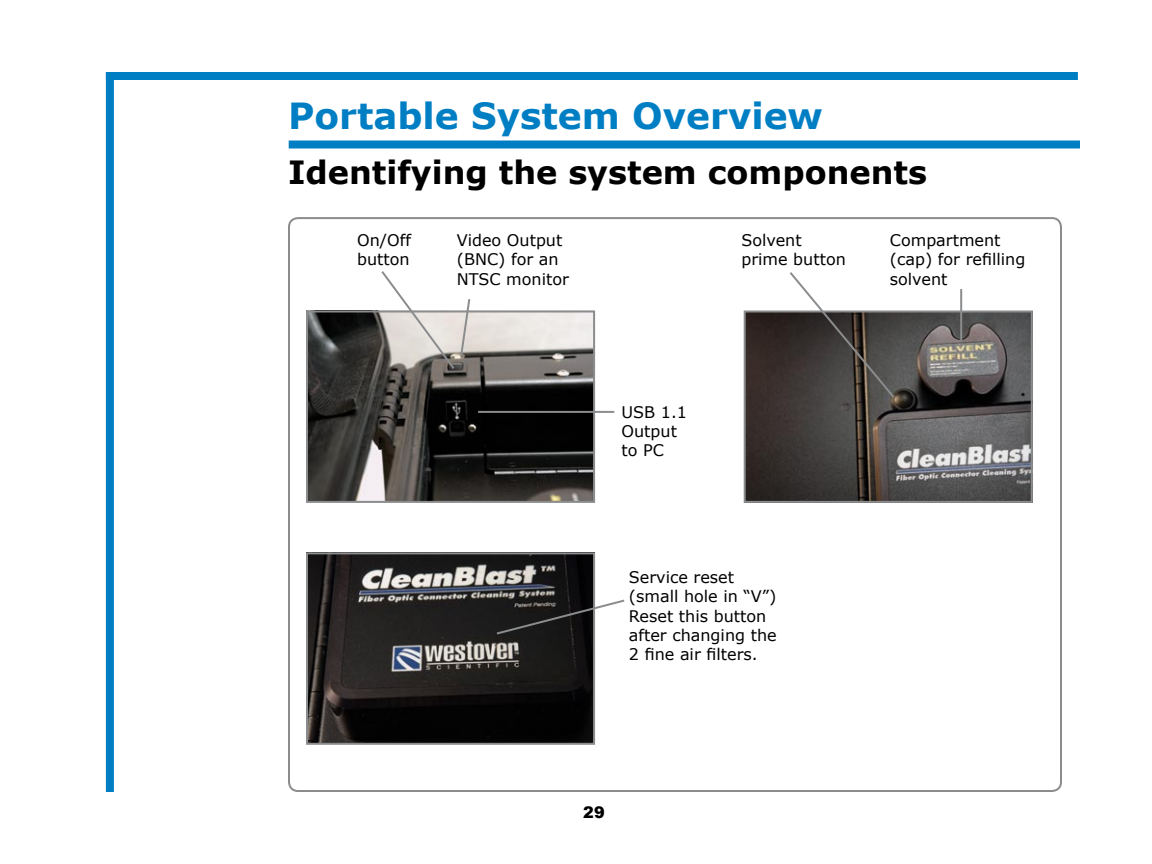
<style>
.page{position:relative;width:1152px;height:864px;background:#fff}
.page>*{position:absolute;margin:0;border:0;box-sizing:border-box;transform-origin:0 0}
.t1{font:700 36px "Verdana";color:#007ec4}
.t2{font:700 32px "Verdana";color:#000}
.t3{font:16px/19.2px "Verdana";color:#000}
.t4{font:900 16px "Arial";color:#000}
</style>
<div class="page">
<div style="left:106px;top:72px;width:972px;height:8px;background:#007ec4"></div>
<div style="left:106px;top:72px;width:8px;height:720px;background:#007ec4"></div>
<div style="left:289px;top:140px;width:791px;height:8px;background:#007ec4"></div>
<img style="left:309px;top:313px;width:283px;height:187px">
<div style="left:306px;top:310px;width:289px;height:193px;border:2px solid #8a8c8e"></div>
<hr style="left:478px;top:411px;width:136px;height:2px;background:#8a8c8e">
<img style="left:747px;top:313px;width:283px;height:187px">
<div style="left:744px;top:310px;width:289px;height:193px;border:2px solid #8a8c8e"></div>
<svg style="left:379px;top:271px;width:93px;height:100px"></svg>
<hr style="left:960px;top:289px;width:2px;height:51px;background:#8a8c8e">
<img style="left:309px;top:555px;width:283px;height:187px">
<div style="left:306px;top:552px;width:289px;height:193px;border:2px solid #8a8c8e"></div>
<svg style="left:788px;top:272px;width:108px;height:128px"></svg>
<svg style="left:495px;top:598px;width:130px;height:38px"></svg>
<h1 class="t1" style="left:288px;top:93px;width:536px">Portable System Overview</h1>
<h2 class="t2" style="left:288px;top:152px;width:641px">Identifying the system components</h2>
<p class="t3" style="left:357px;top:230px;width:55px">On/Off button</p>
<p class="t3" style="left:457px;top:230px;width:114px">Video Output (BNC) for an<br>NTSC monitor</p>
<p class="t3" style="left:741px;top:230px;width:106px">Solvent prime button</p>
<p class="t3" style="left:890px;top:230px;width:137px">Compartment (cap) for refilling solvent</p>
<p class="t3" style="left:622px;top:402px;width:67px">USB 1.1<br>Output to PC</p>
<p class="t3" style="left:629px;top:567px;width:149px">Service reset (small hole in “V”)<br>Reset this button after changing the<br>2 fine air filters.</p>
<p class="t4" style="left:583px;top:800px;width:22px">29</p>
</div>
